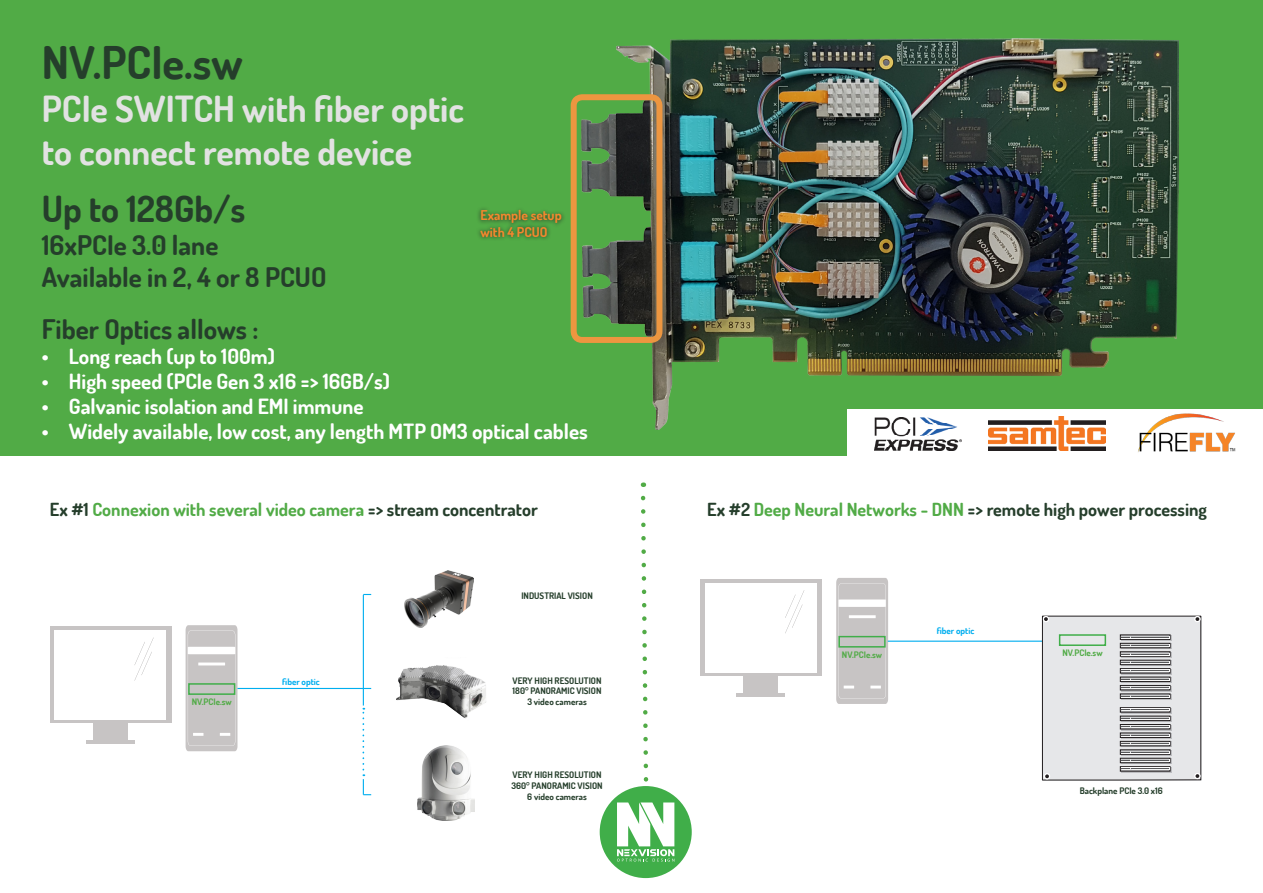
<style>
.page{position:relative;width:1263px;height:893px;background:#fff}
.page>*{position:absolute;margin:0;border:0;box-sizing:border-box;transform-origin:0 0}
.t1{font:700 45px "Dosis";color:#253e2b}
.t2{font:700 36px/43.2px "Dosis";color:#e2e2e2}
.t3{font:700 36px "Dosis";color:#253e2b}
.t4{font:700 27px "Dosis";color:#253e2b}
.t5{font:700 21px "Dosis";color:#fff}
.t6{font:700 18px "Dosis";color:#51ab46}
.t7{font:700 18px "Dosis";color:#253e2b}
.t8{font:700 13.5px/16.2px "Dosis";color:#f5882e}
.t9{font:700 9px "Dosis";color:#253e2b}
.t10{font:700 9px "Dosis";color:#51ab46}
.t11{font:700 9px "Dosis";color:#00aeef}
.s1{color:#253e2b}
.s2{color:#51ab46}
</style>
<div class="page">
<div style="left:0;top:0;width:1263px;height:455px;background:#51ab46"></div>
<img style="left:581px;top:38px;width:597px;height:391px">
<div style="left:847px;top:409px;width:416px;height:47px;background:#fff"></div>
<div style="left:600px;top:786px;width:92px;height:92px;background:#40ae49;border-radius:50%"></div>
<svg style="left:617px;top:495px;width:57px;height:367px"></svg>
<div style="left:571px;top:94px;width:91px;height:249px;border:6px solid #ed9640;border-radius:9px"></div>
<img style="left:989px;top:417px;width:116px;height:34px">
<img style="left:874px;top:417px;width:88px;height:33px">
<svg style="left:186px;top:625px;width:51px;height:126px;background:#ccc9c9"></svg>
<div style="left:50px;top:627px;width:121px;height:96px;background:#c7c4c4"></div>
<div style="left:93px;top:722px;width:34px;height:10px;background:#c7c4c4"></div>
<div style="left:93px;top:732px;width:34px;height:9px;background:#c7c4c4"></div>
<hr style="left:86px;top:740px;width:49px;height:4px;background:#c7c4c4">
<div style="left:54px;top:630px;width:112px;height:89px;background:#fff"></div>
<svg style="left:134px;top:637px;width:20px;height:44px"></svg>
<svg style="left:836px;top:578px;width:52px;height:126px;background:#ccc9c9"></svg>
<div style="left:700px;top:579px;width:122px;height:97px;background:#c7c4c4"></div>
<div style="left:744px;top:675px;width:34px;height:9px;background:#c7c4c4"></div>
<div style="left:744px;top:684px;width:34px;height:10px;background:#c7c4c4"></div>
<hr style="left:737px;top:692px;width:48px;height:4px;background:#c7c4c4">
<div style="left:705px;top:583px;width:112px;height:89px;background:#fff"></div>
<svg style="left:785px;top:590px;width:19px;height:43px"></svg>
<hr style="left:237px;top:688px;width:126px;height:1px;background:#00aeef">
<hr style="left:363px;top:595px;width:1px;height:110px;background:#00aeef">
<svg style="left:362px;top:708px;width:9px;height:87px"></svg>
<div style="left:188px;top:683px;width:47px;height:12px;border:2px solid #40ae49"></div>
<div style="left:476px;top:206px;width:90px;height:35px;background:#231f20;opacity:.75"></div>
<hr style="left:888px;top:641px;width:171px;height:1px;background:#00aeef">
<div style="left:838px;top:636px;width:48px;height:12px;border:2px solid #40ae49"></div>
<img style="left:404px;top:570px;width:69px;height:58px">
<img style="left:396px;top:665px;width:90px;height:54px">
<svg style="left:1041px;top:615px;width:161px;height:166px;background:#ceced0"></svg>
<hr style="left:1131px;top:768px;width:38px;height:1px;background:#57585a">
<div style="left:1059px;top:634px;width:47px;height:12px;border:2px solid #40ae49"></div>
<img style="left:1134px;top:407px;width:102px;height:45px">
<img style="left:417px;top:745px;width:57px;height:76px">
<p class="t1" style="left:42px;top:34px;width:202px">NV.PCIe.sw</p>
<p class="t2" style="left:42px;top:87px;width:424px">PCIe SWITCH with fiber optic to connect remote device</p>
<p class="t3" style="left:42px;top:186px;width:205px">Up to 128Gb/s</p>
<p class="t4" style="left:42px;top:227px;width:178px">16xPCIe 3.0 lane</p>
<p class="t4" style="left:42px;top:260px;width:286px">Available in 2, 4 or 8 PCUO</p>
<p class="t8" style="left:480px;top:207px;width:83px">Example setup with 4 PCUO</p>
<p class="t4" style="left:42px;top:311px;width:218px">Fiber Optics allows :</p>
<p class="t5" style="left:42px;top:342px;width:235px">• Long reach (up to 100m)</p>
<p class="t5" style="left:42px;top:368px;width:350px">• High speed (PCIe Gen 3 x16 =&gt; 16GB/s)</p>
<p class="t5" style="left:42px;top:393px;width:323px">• Galvanic isolation and EMI immune</p>
<p class="t5" style="left:42px;top:418px;width:547px">• Widely available, low cost, any length MTP OM3 optical cables</p>
<p class="t6" style="left:50px;top:497px;width:489px"><span class="s1">Ex #1</span> Connexion with several video camera <span class="s1">=&gt; stream concentrator</span></p>
<p class="t10" style="left:192px;top:696px;width:42px">NV.PCIe.sw</p>
<p class="t11" style="left:282px;top:676px;width:39px">fiber optic</p>
<p class="t9" style="left:521px;top:589px;width:73px">INDUSTRIAL VISION</p>
<p class="t9" style="left:513px;top:674px;width:90px">VERY HIGH RESOLUTION</p>
<p class="t9" style="left:513px;top:685px;width:90px">180° PANORAMIC VISION</p>
<p class="t9" style="left:527px;top:696px;width:61px">3 video cameras</p>
<p class="t9" style="left:513px;top:769px;width:90px">VERY HIGH RESOLUTION</p>
<p class="t9" style="left:511px;top:780px;width:93px">360° PANORAMIC VISION</p>
<p class="t9" style="left:527px;top:791px;width:61px">6 video cameras</p>
<p class="t7" style="left:707px;top:497px;width:501px">Ex #2 <span class="s2">Deep Neural Networks - DNN</span> =&gt; remote high power processing</p>
<p class="t10" style="left:842px;top:649px;width:42px">NV.PCIe.sw</p>
<p class="t11" style="left:937px;top:625px;width:39px">fiber optic</p>
<p class="t10" style="left:1062px;top:647px;width:42px">NV.PCIe.sw</p>
<p class="t9" style="left:1080px;top:785px;width:84px">Backplane PCIe 3.0 x16</p>
</div>
